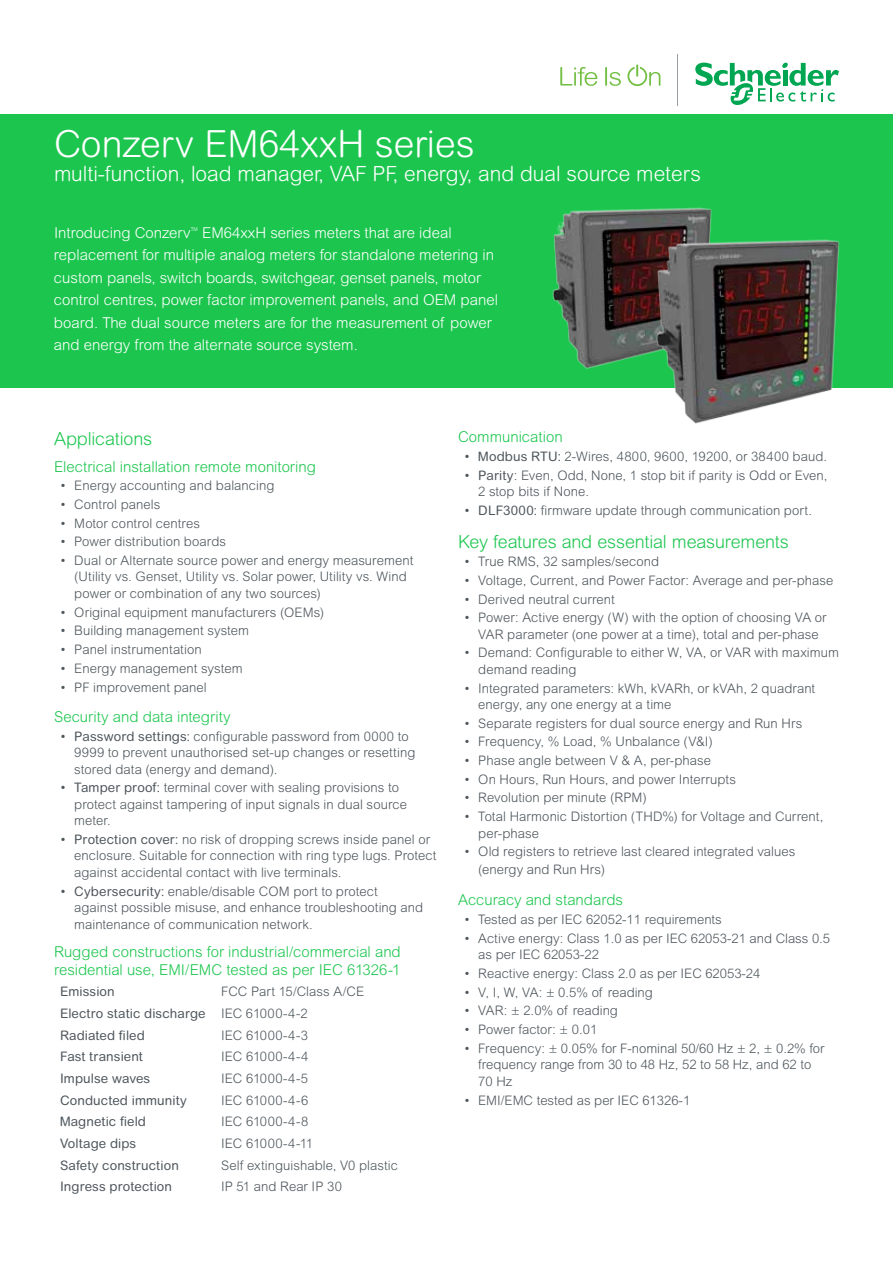
<style>
.page{position:relative;width:893px;height:1263px;background:#fff}
.page>*{position:absolute;margin:0;border:0;box-sizing:border-box;transform-origin:0 0}
.t1{font:300 37.5px "Arial Rounded MT Std";color:#fff}
.t2{font:300 21px "Arial Rounded MT Std";color:#fff}
.t3{font:300 18px "Arial Rounded MT Std";letter-spacing:-.01em;color:#1cc64e}
.t4{font:300 15px/22.5px "Arial Rounded MT Std";color:#fff}
.t5{font:300 15px/18px "Arial Rounded MT Std";color:#1cc64e}
.t6{font:300 13.2px/16.5px "Arial Rounded MT Std";letter-spacing:.005em;color:#4d555b}
.t7{font:13.2px/21.8px "Arial Rounded MT Std";letter-spacing:.01em;color:#4d555b}
.t8{font:300 13.2px "Arial Rounded MT Std";letter-spacing:.025em;color:#4d555b}
.t9{font:300 5.25px "Arial Rounded MT Std";color:#fff}
.s1{font-weight:400}
.s2{font-weight:300}
</style>
<div class="page">
<div style="left:0;top:115px;width:893px;height:273px;background:#1cc64e"></div>
<svg style="left:560px;top:67px;width:37px;height:19px"></svg>
<svg style="left:605px;top:67px;width:16px;height:19px"></svg>
<svg style="left:627px;top:65px;width:33px;height:21px"></svg>
<svg style="left:695px;top:62px;width:144px;height:43px"></svg>
<hr style="left:677px;top:54px;width:1px;height:52px;background:#979fa4">
<img style="left:552px;top:207px;width:160px;height:162px">
<img style="left:643px;top:232px;width:196px;height:192px">
<h1 class="t1" style="left:54px;top:123px;width:422px">Conzerv EM64xxH series</h1>
<h2 class="t2" style="left:54px;top:162px;width:648px">multi-function, load manager, VAF PF, energy, and dual source meters</h2>
<p class="t4" style="left:54px;top:221px;width:445px;text-indent:148px">EM64xxH series meters that are ideal replacement for multiple analog meters for standalone metering in custom panels, switch boards, switchgear, genset panels, motor control centres, power factor improvement panels, and OEM panel board. The dual source meters are for the measurement of power and energy from the alternate source system.</p>
<p class="t4" style="left:54px;top:221px;width:138px">Introducing Conzerv</p>
<p class="t9" style="left:191px;top:226px;width:9px">TM</p>
<h3 class="t3" style="left:54px;top:428px;width:100px">Applications</h3>
<p class="t5" style="left:54px;top:457px;width:263px">Electrical installation remote monitoring</p>
<p class="t6" style="left:61px;top:477px;width:215px">• Energy accounting and balancing</p>
<p class="t6" style="left:61px;top:496px;width:101px">• Control panels</p>
<p class="t6" style="left:61px;top:515px;width:141px">• Motor control centres</p>
<p class="t6" style="left:61px;top:533px;width:167px">• Power distribution boards</p>
<p class="t6" style="left:74px;top:552px;width:341px;text-indent:-14px">• Dual or Alternate source power and energy measurement (Utility vs. Genset, Utility vs. Solar power, Utility vs. Wind power or combination of any two sources)</p>
<p class="t6" style="left:61px;top:604px;width:265px">• Original equipment manufacturers (OEMs)</p>
<p class="t6" style="left:61px;top:622px;width:190px">• Building management system</p>
<p class="t6" style="left:61px;top:641px;width:142px">• Panel instrumentation</p>
<p class="t6" style="left:61px;top:660px;width:183px">• Energy management system</p>
<p class="t6" style="left:61px;top:679px;width:147px">• PF improvement panel</p>
<p class="t5" style="left:54px;top:708px;width:178px">Security and data integrity</p>
<p class="t6" style="left:74px;top:728px;width:343px;text-indent:-14px"><span class="s1">• Password settings:</span> configurable password from 0000 to<br>9999 to prevent unauthorised set-up changes or resetting stored data (energy and demand).</p>
<p class="t6" style="left:74px;top:779px;width:334px;text-indent:-14px"><span class="s1">• Tamper proof:</span> terminal cover with sealing provisions to protect against tampering of input signals in dual source meter.</p>
<p class="t6" style="left:74px;top:831px;width:364px;text-indent:-14px"><span class="s1">• Protection cover:</span> no risk of dropping screws inside panel or enclosure. Suitable for connection with ring type lugs. Protect against accidental contact with live terminals.</p>
<p class="t6" style="left:74px;top:883px;width:351px;text-indent:-14px"><span class="s1">• Cybersecurity:</span> enable/disable COM port to protect against possible misuse, and enhance troubleshooting and maintenance of communication network.</p>
<p class="t5" style="left:54px;top:942px;width:348px">Rugged constructions for industrial/commercial and residential use, EMI/EMC tested as per IEC 61326-1</p>
<p class="t7" style="left:60px;top:981px;width:56px">Emission</p>
<p class="t7" style="left:60px;top:981px;width:306px;text-indent:161px"><span class="s2">FCC Part 15/Class A/CE<br></span>Electro static discharge <span class="s2">IEC 61000-4-2<br></span>Radiated filed</p>
<p class="t6" style="left:221px;top:1027px;width:88px">IEC 61000-4-3</p>
<p class="t7" style="left:60px;top:1046px;width:84px">Fast transient</p>
<p class="t6" style="left:221px;top:1048px;width:89px">IEC 61000-4-4</p>
<p class="t7" style="left:60px;top:1067px;width:92px">Impulse waves</p>
<p class="t6" style="left:221px;top:1070px;width:89px">IEC 61000-4-5</p>
<p class="t7" style="left:60px;top:1089px;width:128px">Conducted immunity</p>
<p class="t6" style="left:221px;top:1092px;width:89px">IEC 61000-4-6</p>
<p class="t7" style="left:60px;top:1111px;width:87px">Magnetic field</p>
<p class="t6" style="left:221px;top:1113px;width:89px">IEC 61000-4-8</p>
<p class="t7" style="left:60px;top:1132px;width:78px">Voltage dips</p>
<p class="t6" style="left:221px;top:1135px;width:94px">IEC 61000-4-11</p>
<p class="t7" style="left:60px;top:1154px;width:120px">Safety construction</p>
<p class="t6" style="left:221px;top:1157px;width:179px">Self extinguishable, V0 plastic</p>
<p class="t7" style="left:60px;top:1176px;width:114px">Ingress protection</p>
<p class="t6" style="left:221px;top:1178px;width:122px">IP 51 and Rear IP 30</p>
<p class="t5" style="left:458px;top:428px;width:106px">Communication</p>
<p class="t8" style="left:465px;top:449px;width:364px"><span class="s1">• Modbus RTU:</span> 2-Wires, 4800, 9600, 19200, or 38400 baud.</p>
<p class="t6" style="left:478px;top:467px;width:351px;text-indent:-14px"><span class="s1">• Parity</span>: Even, Odd, None, 1 stop bit if parity is Odd or Even,<br>2 stop bits if None.</p>
<p class="t6" style="left:465px;top:502px;width:349px"><span class="s1">• DLF3000:</span> firmware update through communication port.</p>
<h3 class="t3" style="left:458px;top:531px;width:332px">Key features and essential measurements</h3>
<p class="t6" style="left:465px;top:553px;width:196px">• True RMS, 32 samples/second</p>
<p class="t6" style="left:465px;top:572px;width:370px">• Voltage, Current, and Power Factor: Average and per-phase</p>
<p class="t6" style="left:465px;top:591px;width:152px">• Derived neutral current</p>
<p class="t6" style="left:465px;top:609px;width:363px;text-align:center">• Power: Active energy (W) with the option of choosing VA or<br>VAR parameter (one power at a time), total and per-phase</p>
<p class="t6" style="left:478px;top:645px;width:362px;text-indent:-14px">• Demand: Configurable to either W, VA, or VAR with maximum demand reading</p>
<p class="t6" style="left:478px;top:680px;width:338px;text-indent:-14px">• Integrated parameters: kWh, kVARh, or kVAh, 2 quadrant energy, any one energy at a time</p>
<p class="t6" style="left:465px;top:715px;width:339px">• Separate registers for dual source energy and Run Hrs</p>
<p class="t6" style="left:465px;top:733px;width:250px">• Frequency, % Load, % Unbalance (V&amp;I)</p>
<p class="t6" style="left:465px;top:752px;width:248px">• Phase angle between V &amp; A, per-phase</p>
<p class="t6" style="left:465px;top:771px;width:273px">• On Hours, Run Hours, and power Interrupts</p>
<p class="t6" style="left:465px;top:789px;width:184px">• Revolution per minute (RPM)</p>
<p class="t6" style="left:478px;top:808px;width:347px;text-indent:-14px">• Total Harmonic Distortion (THD%) for Voltage and Current, per-phase</p>
<p class="t6" style="left:478px;top:843px;width:319px;line-height:17.2px;text-indent:-14px">• Old registers to retrieve last cleared integrated values (energy and Run Hrs)</p>
<p class="t5" style="left:458px;top:891px;width:167px">Accuracy and standards</p>
<p class="t6" style="left:465px;top:911px;width:259px">• Tested as per IEC 62052-11 requirements</p>
<p class="t6" style="left:478px;top:930px;width:353px;text-indent:-14px">• Active energy: Class 1.0 as per IEC 62053-21 and Class 0.5 as per IEC 62053-22</p>
<p class="t6" style="left:465px;top:965px;width:297px">• Reactive energy: Class 2.0 as per IEC 62053-24</p>
<p class="t6" style="left:465px;top:984px;width:190px">• V, I, W, VA: ± 0.5% of reading</p>
<p class="t6" style="left:465px;top:1002px;width:155px">• VAR: ± 2.0% of reading</p>
<p class="t6" style="left:465px;top:1021px;width:134px">• Power factor: ± 0.01</p>
<p class="t6" style="left:478px;top:1040px;width:348px;text-indent:-14px">• Frequency: ± 0.05% for F-nominal 50/60 Hz ± 2, ± 0.2% for frequency range from 30 to 48 Hz, 52 to 58 Hz, and 62 to<br>70 Hz</p>
<p class="t6" style="left:465px;top:1092px;width:227px">• EMI/EMC tested as per IEC 61326-1</p>
</div>
